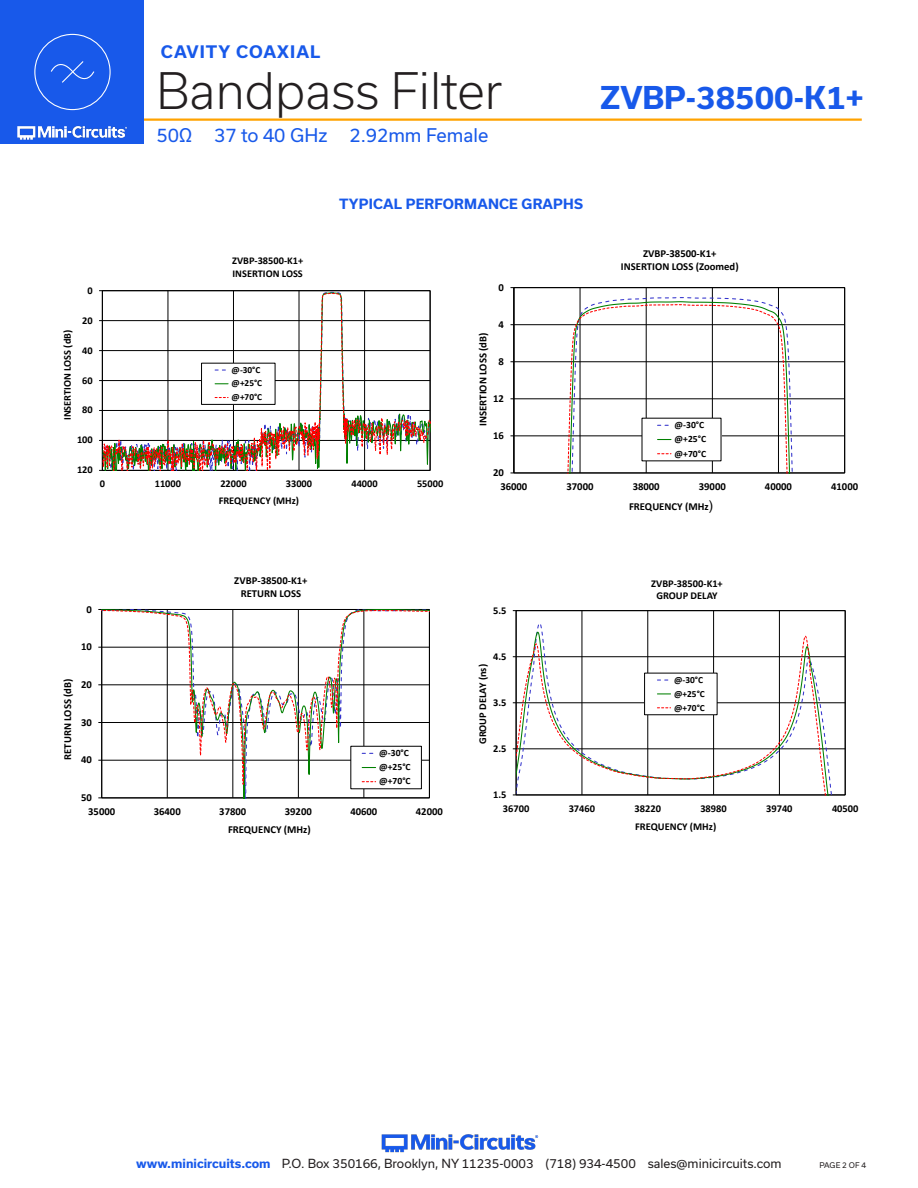
<style>
.page{position:relative;width:918px;height:1188px;background:#fff}
.page>*{position:absolute;margin:0;border:0;box-sizing:border-box;transform-origin:0 0}
.t1{font:300 48px "Usual";color:#231f20}
.t2{font:700 30px "Usual";color:#1859ea}
.t3{font:18px "Usual";color:#1859ea}
.t4{font:700 16.5px "Usual";letter-spacing:.065em;color:#1859ea}
.Blue_Headers{font:700 13.5px "Usual";letter-spacing:.015em;color:#1859ea}
.t5{font:12px "Usual";color:#231f20}
.t6{font:700 10.65px/13.8px "Calibri";color:#000}
.t7{font:700 10.5px/12.8px "Calibri";color:#000;text-align:center}
.t8{font:700 10.35px/12.6px "Calibri";color:#000}
.t9{font:700 9.6px/14.2px "Calibri";color:#000}
.t10{font:700 9.45px/14px "Calibri";color:#000}
.t11{font:700 9.3px/13.8px "Calibri";color:#000}
.t12{font:7.5px "Usual";color:#231f20}
.s1{font-family:"Arial";font-weight:400;font-size:13.35px}
.s2{font-weight:700;color:#1859ea}
</style>
<div class="page">
<img style="left:381px;top:1134px;width:158px;height:19px">
<hr style="left:129px;top:118px;width:733px;height:3px;background:#ffa300">
<div style="left:0;top:0;width:144px;height:144px;background:#1859ea"></div>
<img style="left:17px;top:120px;width:128px;height:20px">
<hr style="left:430px;top:291px;width:1px;height:179px;background:#000">
<hr style="left:102px;top:290px;width:328px;height:1px;background:#000">
<svg style="left:102px;top:292px;width:328px;height:179px"></svg>
<div style="left:202px;top:363px;width:73px;height:41px;background:#fff"></div>
<div style="left:201px;top:363px;width:74px;height:42px;border:1px solid #000"></div>
<svg style="left:215px;top:383px;width:13px;height:1px"></svg>
<hr style="left:514px;top:473px;width:331px;height:1px;background:#000">
<hr style="left:514px;top:287px;width:331px;height:1px;background:#000">
<svg style="left:514px;top:288px;width:331px;height:13px"></svg>
<svg style="left:514px;top:304px;width:331px;height:169px"></svg>
<div style="left:642px;top:418px;width:79px;height:43px;background:#fff"></div>
<svg style="left:658px;top:439px;width:13px;height:1px"></svg>
<svg style="left:658px;top:453px;width:13px;height:1px"></svg>
<hr style="left:101px;top:609px;width:1px;height:189px;background:#000">
<svg style="left:102px;top:786px;width:328px;height:12px"></svg>
<svg style="left:102px;top:609px;width:328px;height:177px"></svg>
<div style="left:351px;top:746px;width:70px;height:43px;background:#fff"></div>
<svg style="left:362px;top:767px;width:14px;height:1px"></svg>
<svg style="left:362px;top:781px;width:14px;height:1px"></svg>
<hr style="left:582px;top:611px;width:1px;height:184px;background:#000">
<hr style="left:647px;top:611px;width:1px;height:184px;background:#000">
<hr style="left:713px;top:611px;width:1px;height:184px;background:#000">
<hr style="left:779px;top:611px;width:1px;height:184px;background:#000">
<hr style="left:845px;top:611px;width:1px;height:184px;background:#000">
<hr style="left:516px;top:611px;width:1px;height:184px;background:#000">
<hr style="left:516px;top:795px;width:329px;height:1px;background:#000">
<svg style="left:516px;top:635px;width:330px;height:160px"></svg>
<div style="left:645px;top:673px;width:72px;height:42px;background:#fff"></div>
<svg style="left:657px;top:693px;width:14px;height:1px"></svg>
<svg style="left:657px;top:707px;width:14px;height:1px"></svg>
<div style="left:34px;top:34px;width:77px;height:76px;border:1px solid #fff;border-radius:50%"></div>
<svg style="left:50px;top:61px;width:45px;height:22px"></svg>
<h3 class="t4" style="left:161px;top:42px;width:161px">CAVITY COAXIAL</h3>
<h1 class="t1" style="left:156px;top:63px;width:348px">Bandpass Filter</h1>
<h3 class="t3" style="left:156px;top:125px;width:334px">50Ω 37 to 40 GHz 2.92mm Female</h3>
<h2 class="t2" style="left:600px;top:80px;width:265px">ZVBP-38500-K1+</h2>
<p class="t8" style="left:232px;top:254px;width:73px">ZVBP-38500-K1+<br>INSERTION LOSS</p>
<p class="Blue_Headers" style="left:339px;top:196px;width:245px">TYPICAL PERFORMANCE GRAPHS</p>
<p class="t6" style="left:621px;top:247px;width:119px;line-height:13px;text-align:center">ZVBP-38500-K1+<br>INSERTION LOSS (Zoomed)</p>
<p class="t8" style="left:88px;top:284px;width:7px">0</p>
<p class="t8" style="left:82px;top:314px;width:12px">20</p>
<p class="t8" style="left:82px;top:344px;width:12px">40</p>
<p class="t8" style="left:82px;top:374px;width:12px">60</p>
<p class="t8" style="left:82px;top:404px;width:12px">80</p>
<p class="t8" style="left:77px;top:434px;width:17px">100</p>
<p class="t8" style="left:77px;top:463px;width:17px">120</p>
<p class="t8" style="left:61px;top:420px;width:92px;rotate:-90deg">INSERTION LOSS (dB)</p>
<p class="t11" style="left:232px;top:363px;width:32px">@-30°C @+25°C @+70°C</p>
<p class="t8" style="left:100px;top:477px;width:7px">0</p>
<p class="t8" style="left:155px;top:477px;width:28px">11000</p>
<p class="t8" style="left:220px;top:477px;width:28px">22000</p>
<p class="t8" style="left:286px;top:477px;width:28px">33000</p>
<p class="t8" style="left:351px;top:477px;width:28px">44000</p>
<p class="t8" style="left:417px;top:477px;width:28px">55000</p>
<p class="t6" style="left:499px;top:280px;width:7px">0</p>
<p class="t6" style="left:499px;top:317px;width:7px">4</p>
<p class="t6" style="left:499px;top:354px;width:7px">8</p>
<p class="t6" style="left:493px;top:391px;width:12px">12</p>
<p class="t6" style="left:493px;top:428px;width:12px">16</p>
<p class="t6" style="left:500px;top:465px;width:29px;text-indent:-7px">20<br>36000</p>
<p class="t6" style="left:476px;top:426px;width:95px;rotate:-90deg">INSERTION LOSS (dB)</p>
<p class="t9" style="left:675px;top:418px;width:33px">@-30°C @+25°C @+70°C</p>
<p class="t6" style="left:567px;top:479px;width:29px">37000</p>
<p class="t6" style="left:633px;top:479px;width:29px">38000</p>
<p class="t6" style="left:699px;top:479px;width:29px">39000</p>
<p class="t6" style="left:765px;top:479px;width:29px">40000</p>
<p class="t6" style="left:831px;top:479px;width:29px">41000</p>
<p class="t8" style="left:219px;top:494px;width:82px">FREQUENCY (MHz)</p>
<p class="t6" style="left:629px;top:499px;width:86px">FREQUENCY (MHz<span class="s1">)</span></p>
<p class="t6" style="left:234px;top:574px;width:75px;line-height:12.9px;text-align:center">ZVBP-38500-K1+<br>RETURN LOSS</p>
<p class="t7" style="left:651px;top:577px;width:73px">ZVBP-38500-K1+<br>GROUP DELAY</p>
<p class="t6" style="left:61px;top:760px;width:83px;rotate:-90deg">RETURN LOSS (dB)</p>
<p class="t6" style="left:86px;top:602px;width:7px">0</p>
<p class="t6" style="left:81px;top:640px;width:12px">10</p>
<p class="t6" style="left:81px;top:677px;width:12px">20</p>
<p class="t6" style="left:81px;top:715px;width:12px">30</p>
<p class="t6" style="left:81px;top:753px;width:12px">40</p>
<p class="t6" style="left:88px;top:790px;width:29px;text-indent:-7px">50<br>35000</p>
<p class="t9" style="left:379px;top:746px;width:33px">@-30°C @+25°C @+70°C</p>
<p class="t6" style="left:154px;top:804px;width:29px">36400</p>
<p class="t6" style="left:219px;top:804px;width:29px">37800</p>
<p class="t6" style="left:285px;top:804px;width:29px">39200</p>
<p class="t6" style="left:350px;top:804px;width:29px">40600</p>
<p class="t6" style="left:416px;top:804px;width:29px">42000</p>
<p class="t7" style="left:493px;top:604px;width:15px">5.5</p>
<p class="t7" style="left:493px;top:650px;width:15px">4.5</p>
<p class="t7" style="left:476px;top:744px;width:81px;rotate:-90deg">GROUP DELAY (ns)</p>
<p class="t7" style="left:493px;top:696px;width:15px">3.5</p>
<p class="t7" style="left:493px;top:742px;width:15px">2.5</p>
<p class="t7" style="left:493px;top:788px;width:15px">1.5</p>
<p class="t10" style="left:674px;top:673px;width:32px">@-30°C @+25°C @+70°C</p>
<p class="t7" style="left:503px;top:802px;width:28px">36700</p>
<p class="t7" style="left:569px;top:802px;width:28px">37460</p>
<p class="t7" style="left:635px;top:802px;width:28px">38220</p>
<p class="t7" style="left:700px;top:802px;width:28px">38980</p>
<p class="t7" style="left:766px;top:802px;width:28px">39740</p>
<p class="t7" style="left:832px;top:802px;width:28px">40500</p>
<p class="t6" style="left:228px;top:823px;width:84px">FREQUENCY (MHz)</p>
<p class="t7" style="left:635px;top:820px;width:83px">FREQUENCY (MHz)</p>
<p class="t5" style="left:136px;top:1157px;width:647px"><span class="s2">www.minicircuits.com</span> P.O. Box 350166, Brooklyn, NY 11235-0003 (718) 934-4500 sales@minicircuits.com</p>
<p class="t12" style="left:819px;top:1161px;width:48px">PAGE 2 OF 4</p>
</div>
